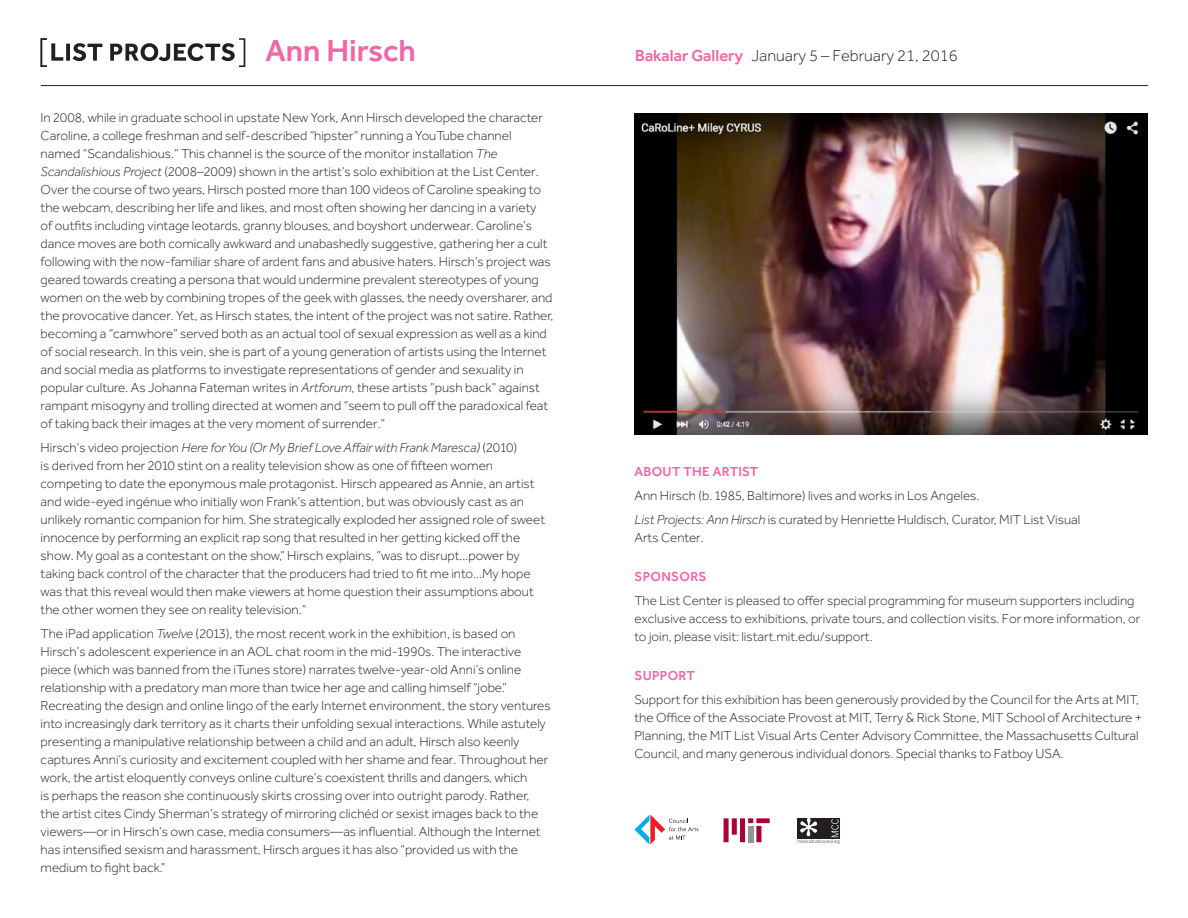
<style>
.page{position:relative;width:1188px;height:918px;background:#fff}
.page>*{position:absolute;margin:0;border:0;box-sizing:border-box;transform-origin:0 0}
.t1{font:500 31.5px "Effra";color:#f166a7}
.t2{font:300 16.5px "Effra";color:#231f20}
.t3{font:300 13.5px/18px "Effra";color:#231f20}
.t4{font:500 13.5px "Effra";letter-spacing:.02em;color:#f166a7}
.s1{font-weight:500;color:#f166a7}
.s2{font-style:italic}
</style>
<div class="page">
<hr style="left:41px;top:85px;width:1107px;height:1px;background:#231f20">
<svg style="left:40px;top:38px;width:205px;height:29px"></svg>
<img style="left:635px;top:113px;width:513px;height:321px">
<img style="left:634px;top:814px;width:65px;height:31px">
<img style="left:723px;top:818px;width:47px;height:25px">
<img style="left:797px;top:818px;width:43px;height:26px">
<h2 class="t1" style="left:266px;top:31px;width:152px">Ann Hirsch</h2>
<h3 class="t2" style="left:635px;top:46px;width:324px"><span class="s1">Bakalar Gallery</span> January 5 – February 21, 2016</h3>
<p class="t3" style="left:41px;top:109px;width:514px">In 2008, while in graduate school in upstate New York, Ann Hirsch developed the character Caroline, a college freshman and self-described “hipster” running a YouTube channel named “Scandalishious.” This channel is the source of the monitor installation <span class="s2">The Scandalishious Project</span> (2008–2009) shown in the artist’s solo exhibition at the List Center.<br>Over the course of two years, Hirsch posted more than 100 videos of Caroline speaking to the webcam, describing her life and likes, and most often showing her dancing in a variety<br>of outfits including vintage leotards, granny blouses, and boyshort underwear. Caroline’s dance moves are both comically awkward and unabashedly suggestive, gathering her a cult following with the now-familiar share of ardent fans and abusive haters. Hirsch’s project was geared towards creating a persona that would undermine prevalent stereotypes of young women on the web by combining tropes of the geek with glasses, the needy oversharer, and the provocative dancer. Yet, as Hirsch states, the intent of the project was not satire. Rather, becoming a “camwhore” served both as an actual tool of sexual expression as well as a kind of social research. In this vein, she is part of a young generation of artists using the Internet and social media as platforms to investigate representations of gender and sexuality in popular culture. As Johanna Fateman writes in <span class="s2">Artforum</span>, these artists ”push back” against rampant misogyny and trolling directed at women and “seem to pull off the paradoxical feat of taking back their images at the very moment of surrender.”</p>
<p class="t3" style="left:41px;top:439px;width:506px">Hirsch’s video projection <span class="s2">Here forYou (Or My Brief Love Affairwith Frank Maresca)</span> (2010)<br>is derived from her 2010 stint on a reality television show as one of fifteen women competing to date the eponymous male protagonist. Hirsch appeared as Annie, an artist and wide-eyed ingénue who initially won Frank’s attention, but was obviously cast as an unlikely romantic companion for him. She strategically exploded her assigned role of sweet innocence by performing an explicit rap song that resulted in her getting kicked off the show. My goal as a contestant on the show,” Hirsch explains, ”was to disrupt...power by taking back control of the character that the producers had tried to fit me into...My hope was that this reveal would then make viewers at home question their assumptions about the other women they see on reality television.”</p>
<p class="t3" style="left:41px;top:625px;width:512px">The iPad application <span class="s2">Twelve</span> (2013), the most recent work in the exhibition, is based on Hirsch’s adolescent experience in an AOL chat room in the mid-1990s. The interactive piece (which was banned from the iTunes store) narrates twelve-year-old Anni’s online relationship with a predatory man more than twice her age and calling himself “jobe.” Recreating the design and online lingo of the early Internet environment, the story ventures into increasingly dark territory as it charts their unfolding sexual interactions. While astutely presenting a manipulative relationship between a child and an adult, Hirsch also keenly captures Anni’s curiosity and excitement coupled with her shame and fear. Throughout her work, the artist eloquently conveys online culture’s coexistent thrills and dangers, which<br>is perhaps the reason she continuously skirts crossing over into outright parody. Rather, the artist cites Cindy Sherman’s strategy of mirroring clichéd or sexist images back to the viewers—or in Hirsch’s own case, media consumers—as influential. Although the Internet has intensified sexism and harassment, Hirsch argues it has also “provided us with the medium to fight back.”</p>
<h3 class="t4" style="left:634px;top:464px;width:125px">ABOUT THE ARTIST</h3>
<p class="t3" style="left:634px;top:487px;width:346px">Ann Hirsch (b. 1985, Baltimore) lives and works in Los Angeles.</p>
<p class="t3" style="left:634px;top:511px;width:447px"><span class="s2">List Projects: Ann Hirsch</span> is curated by Henriette Huldisch, Curator, MIT List Visual<br>Arts Center.</p>
<h3 class="t4" style="left:634px;top:569px;width:73px">SPONSORS</h3>
<p class="t3" style="left:634px;top:592px;width:507px">The List Center is pleased to offer special programming for museum supporters including exclusive access to exhibitions, private tours, and collection visits. For more information, or to join, please visit: listart.mit.edu/support.</p>
<h3 class="t4" style="left:634px;top:668px;width:62px">SUPPORT</h3>
<p class="t3" style="left:634px;top:691px;width:509px">Support for this exhibition has been generously provided by the Council for the Arts at MIT, the Office of the Associate Provost at MIT, Terry &amp; Rick Stone, MIT School of Architecture + Planning, the MIT List Visual Arts Center Advisory Committee, the Massachusetts Cultural Council, and many generous individual donors. Special thanks to Fatboy USA.</p>
</div>
